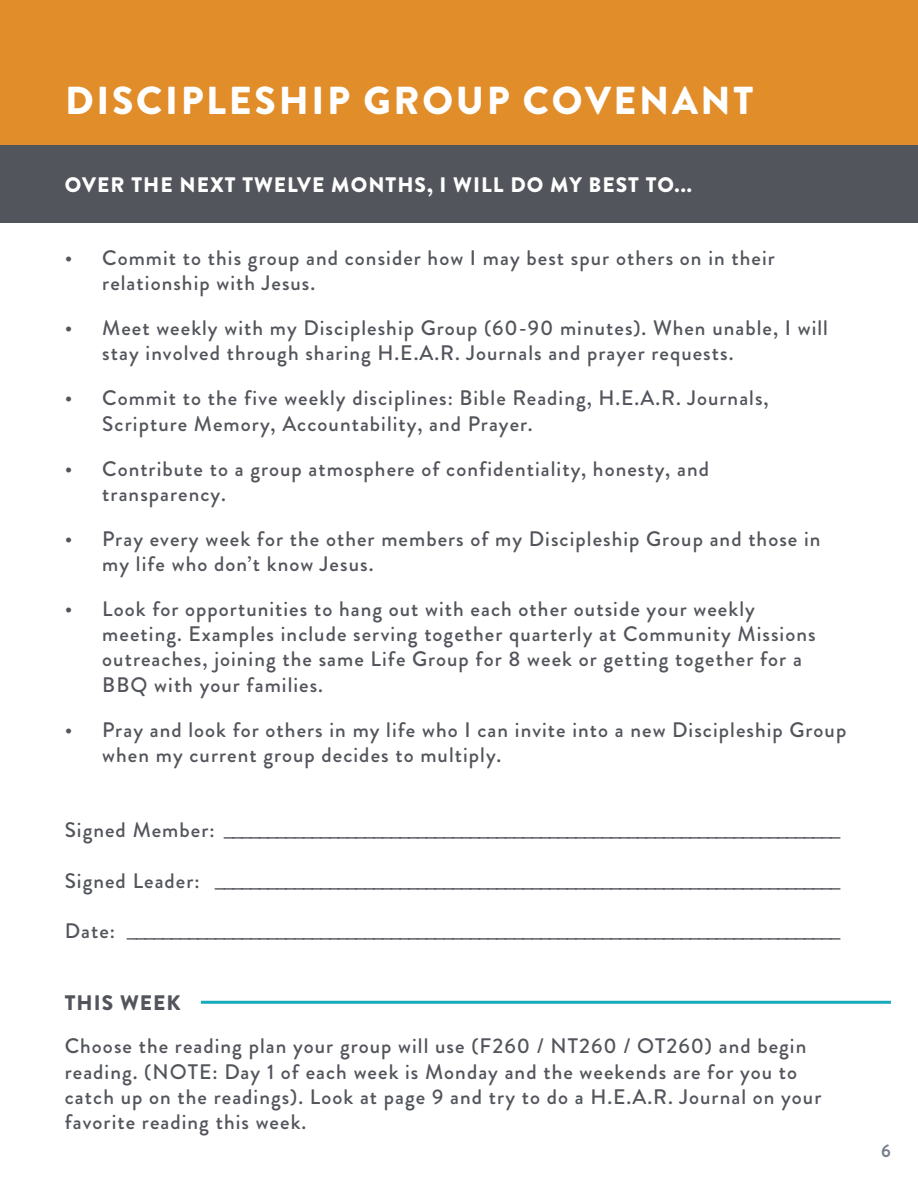
<style>
.page{position:relative;width:918px;height:1188px;background:#fff}
.page>*{position:absolute;margin:0;border:0;box-sizing:border-box;transform-origin:0 0}
.t1{font:900 39px "Brandon Grotesque";letter-spacing:.07em;color:#fff}
.t2{font:500 21px/25.2px "Brandon Grotesque";letter-spacing:.05em;color:#53555c}
.t3{font:900 21px "Brandon Grotesque";letter-spacing:.05em;color:#fff}
.t4{font:900 21px "Brandon Grotesque";letter-spacing:.05em;color:#53555c}
.t5{font:700 18px "Brandon Grotesque";color:#78818b}
</style>
<div class="page">
<hr style="left:201px;top:1001px;width:690px;height:3px;background:#16aaba">
<div style="left:0;top:0;width:918px;height:146px;background:#e18d2a"></div>
<div style="left:0;top:145px;width:918px;height:77px;background:#53555c"></div>
<h1 class="t1" style="left:65px;top:73px;width:690px">DISCIPLESHIP GROUP COVENANT</h1>
<p class="t3" style="left:65px;top:170px;width:629px">OVER THE NEXT TWELVE MONTHS, I WILL DO MY BEST TO...</p>
<p class="t2" style="left:102px;top:245px;width:674px;text-indent:-38px">• Commit to this group and consider how I may best spur others on in their relationship with Jesus.</p>
<p class="t2" style="left:102px;top:316px;width:727px;text-indent:-38px">• Meet weekly with my Discipleship Group (60-90 minutes). When unable, I will stay involved through sharing H.E.A.R. Journals and prayer requests.</p>
<p class="t2" style="left:102px;top:386px;width:668px;text-indent:-38px">• Commit to the five weekly disciplines: Bible Reading, H.E.A.R. Journals,<br>Scripture Memory, Accountability, and Prayer.</p>
<p class="t2" style="left:102px;top:456px;width:608px;text-indent:-38px">• Contribute to a group atmosphere of confidentiality, honesty, and transparency.</p>
<p class="t2" style="left:102px;top:526px;width:720px;text-indent:-38px">• Pray every week for the other members of my Discipleship Group and those in my life who don’t know Jesus.</p>
<p class="t2" style="left:102px;top:596px;width:715px;text-indent:-38px">• Look for opportunities to hang out with each other outside your weekly meeting. Examples include serving together quarterly at Community Missions outreaches, joining the same Life Group for 8 week or getting together for a BBQ with your families.</p>
<p class="t2" style="left:102px;top:717px;width:745px;text-indent:-38px">• Pray and look for others in my life who I can invite into a new Discipleship Group when my current group decides to multiply.</p>
<p class="t2" style="left:65px;top:818px;width:778px">Signed Member: ______________________________________________________________________</p>
<p class="t2" style="left:65px;top:868px;width:778px">Signed Leader: _______________________________________________________________________</p>
<p class="t2" style="left:65px;top:919px;width:778px">Date: _________________________________________________________________________________</p>
<p class="t4" style="left:65px;top:988px;width:117px">THIS WEEK</p>
<p class="t2" style="left:65px;top:1034px;width:758px">Choose the reading plan your group will use (F260 / NT260 / OT260) and begin reading. (NOTE: Day 1 of each week is Monday and the weekends are for you to catch up on the readings). Look at page 9 and try to do a H.E.A.R. Journal on your favorite reading this week.</p>
<p class="t5" style="left:881px;top:1138px;width:11px">6</p>
</div>
